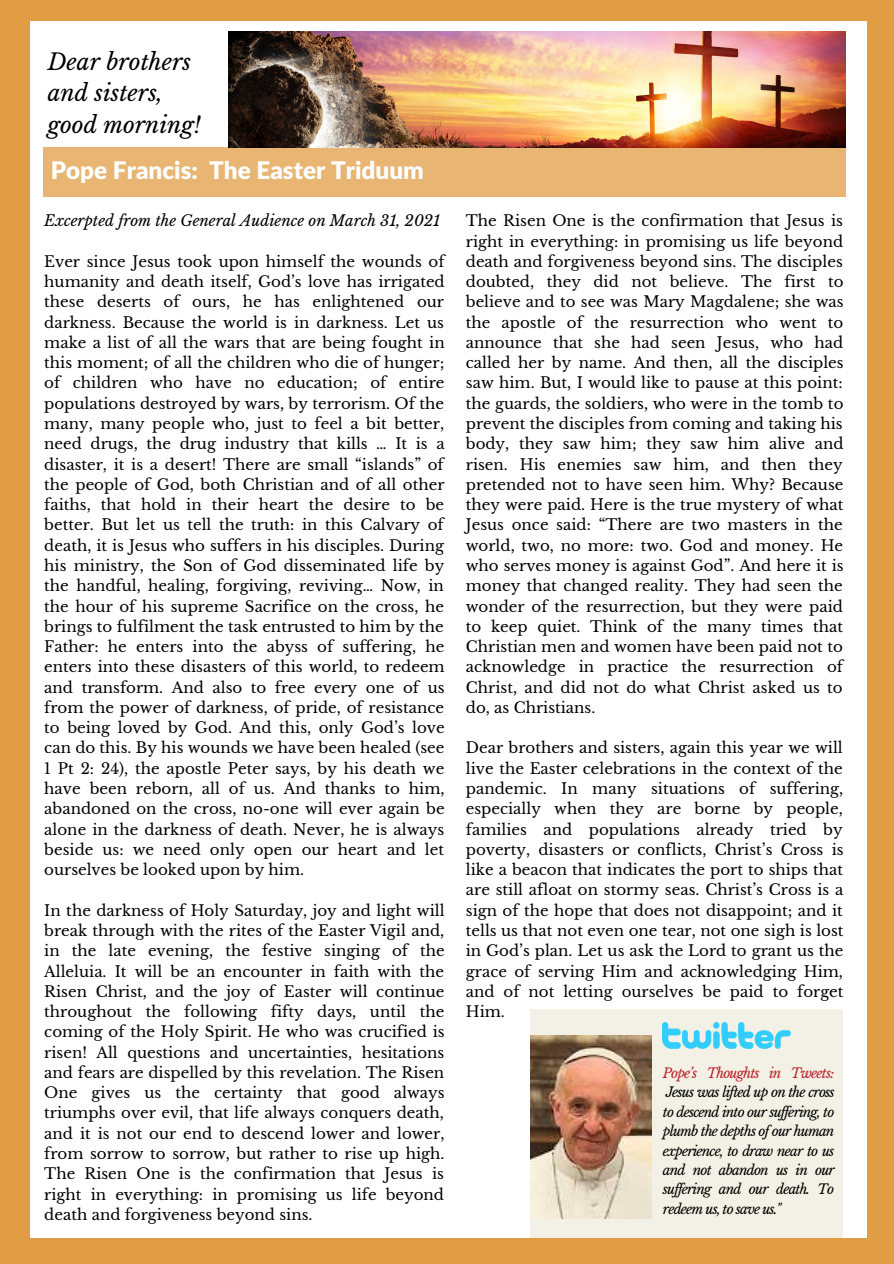
<style>
.page{position:relative;width:894px;height:1264px;background:#fff}
.page>*{position:absolute;margin:0;border:0;box-sizing:border-box;transform-origin:0 0}
.t1{font:900 24.3px "Lato Latin";color:#fff}
.t2{font:italic 22.5px "Libre Baskerville";color:#000}
.t3{font:15px/20.2px "Libre Baskerville";color:#000;text-align:justify}
.t4{font:italic 15px "Libre Baskerville";color:#000}
.t5{font:italic 13.5px/19.5px "Libre Baskerville";letter-spacing:-.06em;color:#000;text-align:justify}
.s1{color:#b92029}
</style>
<div class="page">
<div style="left:0;top:0;width:893px;height:1263px;background:#e19d44"></div>
<div style="left:30px;top:22px;width:835px;height:1215px;background:#fff"></div>
<div style="left:43px;top:148px;width:802px;height:48px;background:#e8b573"></div>
<div style="left:530px;top:1009px;width:313px;height:229px;background:#f3f1e5"></div>
<img style="left:530px;top:1035px;width:120px;height:183px">
<img style="left:662px;top:1022px;width:128px;height:26px">
<img style="left:228px;top:31px;width:617px;height:116px">
<p class="t2" style="left:48px;top:48px;width:145px">Dear brothers</p>
<p class="t2" style="left:48px;top:79px;width:117px">and sisters,</p>
<p class="t2" style="left:48px;top:111px;width:155px">good morning!</p>
<p class="t1" style="left:51px;top:159px;width:374px">Pope Francis: The Easter Triduum</p>
<p class="t4" style="left:44px;top:212px;width:397px">Excerpted from the General Audience on March 31, 2021</p>
<p class="t3" style="left:44px;top:251px;width:402px">Ever since Jesus took upon himself the wounds of humanity and death itself, God’s love has irrigated these deserts of ours, he has enlightened our darkness. Because the world is in darkness. Let us make a list of all the wars that are being fought in this moment; of all the children who die of hunger; of children who have no education; of entire populations destroyed by wars, by terrorism. Of the many, many people who, just to feel a bit better, need drugs, the drug industry that kills … It is a disaster, it is a desert! There are small “islands” of the people of God, both Christian and of all other faiths, that hold in their heart the desire to be better. But let us tell the truth: in this Calvary of death, it is Jesus who suffers in his disciples. During his ministry, the Son of God disseminated life by the handful, healing, forgiving, reviving… Now, in the hour of his supreme Sacrifice on the cross, he brings to fulfilment the task entrusted to him by the Father: he enters into the abyss of suffering, he enters into these disasters of this world, to redeem and transform. And also to free every one of us from the power of darkness, of pride, of resistance to being loved by God. And this, only God’s love can do this. By his wounds we have been healed (see 1 Pt 2: 24), the apostle Peter says, by his death we have been reborn, all of us. And thanks to him, abandoned on the cross, no-one will ever again be alone in the darkness of death. Never, he is always beside us: we need only open our heart and let ourselves be looked upon by him.</p>
<p class="t3" style="left:44px;top:900px;width:402px">In the darkness of Holy Saturday, joy and light will break through with the rites of the Easter Vigil and, in the late evening, the festive singing of the Alleluia. It will be an encounter in faith with the Risen Christ, and the joy of Easter will continue throughout the following fifty days, until the coming of the Holy Spirit. He who was crucified is risen! All questions and uncertainties, hesitations and fears are dispelled by this revelation. The Risen One gives us the certainty that good always triumphs over evil, that life always conquers death, and it is not our end to descend lower and lower, from sorrow to sorrow, but rather to rise up high.<br>The Risen One is the confirmation that Jesus is right in everything: in promising us life beyond death and forgiveness beyond sins.</p>
<p class="t3" style="left:465px;top:211px;width:379px">The Risen One is the confirmation that Jesus is right in everything: in promising us life beyond death and forgiveness beyond sins. The disciples doubted, they did not believe. The first to believe and to see was Mary Magdalene; she was the apostle of the resurrection who went to announce that she had seen Jesus, who had called her by name. And then, all the disciples saw him. But, I would like to pause at this point: the guards, the soldiers, who were in the tomb to prevent the disciples from coming and taking his body, they saw him; they saw him alive and risen. His enemies saw him, and then they pretended not to have seen him. Why? Because they were paid. Here is the true mystery of what Jesus once said: “There are two masters in the world, two, no more: two. God and money. He who serves money is against God”. And here it is money that changed reality. They had seen the wonder of the resurrection, but they were paid to keep quiet. Think of the many times that Christian men and women have been paid not to acknowledge in practice the resurrection of Christ, and did not do what Christ asked us to do, as Christians.</p>
<p class="t3" style="left:465px;top:738px;width:379px">Dear brothers and sisters, again this year we will live the Easter celebrations in the context of the pandemic. In many situations of suffering, especially when they are borne by people, families and populations already tried by poverty, disasters or conflicts, Christ’s Cross is like a beacon that indicates the port to ships that are still afloat on stormy seas. Christ’s Cross is a sign of the hope that does not disappoint; and it tells us that not even one tear, not one sigh is lost in God’s plan. Let us ask the Lord to grant us the grace of serving Him and acknowledging Him, and of not letting ourselves be paid to forget Him.</p>
<p class="t5" style="left:662px;top:1063px;width:173px"><span class="s1">Pope’s Thoughts in Tweets:<br></span>Jesus was lifted up on the cross to descend into our suf ering, to plumb the depths of our human experience, to draw near to us and not abandon us in our suf ering and our death. To redeem us, to save us."</p>
</div>
